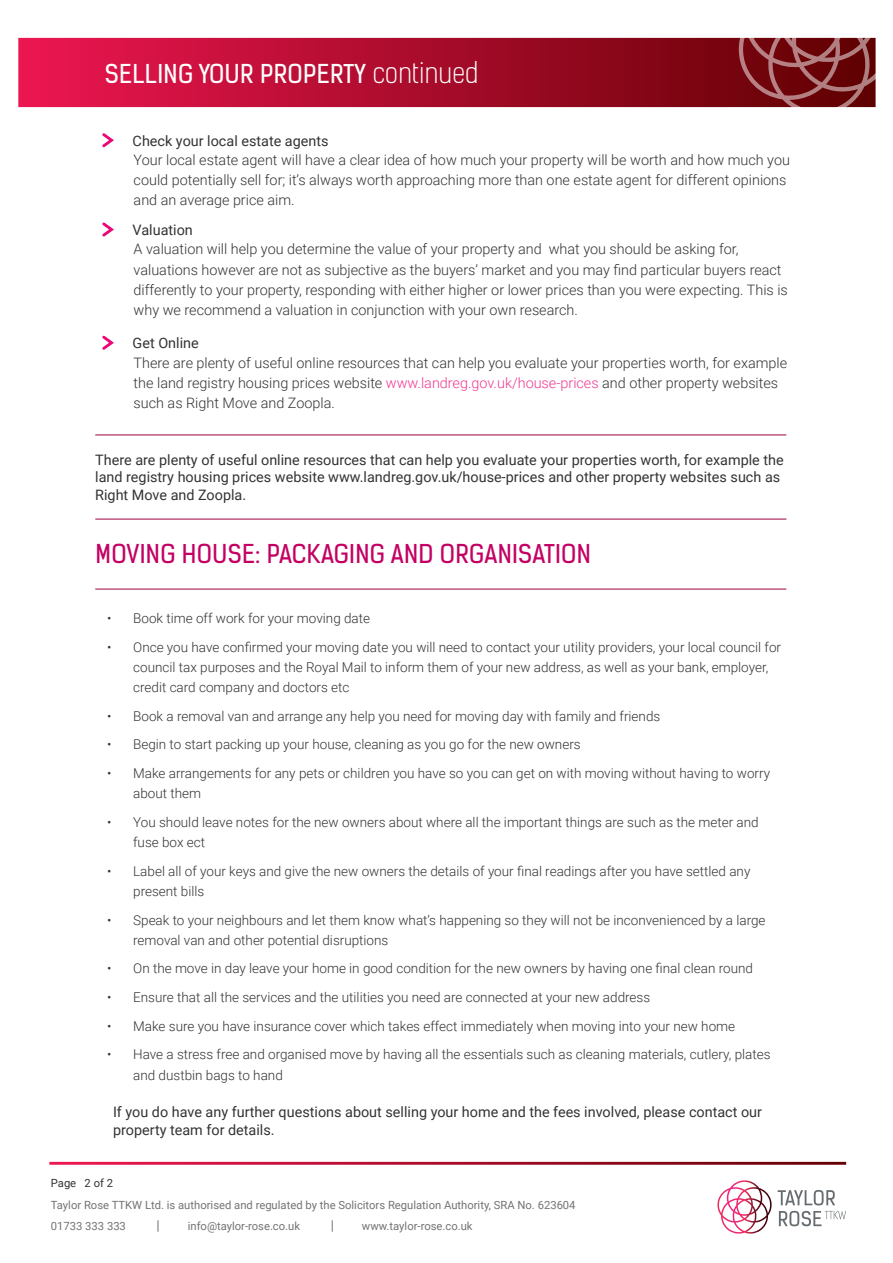
<style>
.page{position:relative;width:893px;height:1263px;background:#fff}
.page>*{position:absolute;margin:0;border:0;box-sizing:border-box;transform-origin:0 0}
.t1{font:24.75px "Kelson Sans";letter-spacing:.015em;color:#c30063}
.t2{font:24.75px "Kelson Sans";letter-spacing:.015em;color:#fff}
.t3{font:300 14.4px/20.1px "Roboto";color:#333}
.t4{font:14.4px/17.2px "Roboto";color:#333}
.t5{font:300 13.5px/20.1px "Roboto";color:#333}
.t6{font:13.5px "Roboto";color:#737373}
.t7{font:11.25px "Roboto";color:#737373}
.t8{font:11.25px "Roboto";color:#333}
.s1{font-weight:300;font-size:27px}
.s2{color:#f03892}
</style>
<div class="page">
<hr style="left:95px;top:435px;width:691px;height:1px;background:#9d0040">
<hr style="left:95px;top:589px;width:691px;height:1px;background:#9d0040">
<svg style="left:778px;top:1190px;width:57px;height:15px"></svg>
<svg style="left:779px;top:1211px;width:67px;height:15px"></svg>
<svg style="left:717px;top:1180px;width:55px;height:53px"></svg>
<svg style="left:20px;top:40px;width:717px;height:65px;background:#b00c2f"></svg>
<svg style="left:737px;top:37px;width:139px;height:71px;background:#80292e"></svg>
<hr style="left:95px;top:519px;width:691px;height:1px;background:#9d0040">
<svg style="left:102px;top:133px;width:12px;height:15px"></svg>
<svg style="left:102px;top:335px;width:12px;height:15px"></svg>
<svg style="left:102px;top:222px;width:12px;height:15px"></svg>
<h1 class="t2" style="left:105px;top:59px;width:375px">SELLING YOUR PROPERTY <span class="s1">continued</span></h1>
<p class="t4" style="left:133px;top:131px;width:197px">Check your local estate agents</p>
<p class="t3" style="left:134px;top:149px;width:658px">Your local estate agent will have a clear idea of how much your property will be worth and how much you could potentially sell for; it’s always worth approaching more than one estate agent for different opinions and an average price aim.</p>
<p class="t4" style="left:133px;top:221px;width:62px">Valuation</p>
<p class="t3" style="left:134px;top:239px;width:656px">A valuation will help you determine the value of your property and what you should be asking for, valuations however are not as subjective as the buyers’ market and you may find particular buyers react differently to your property, responding with either higher or lower prices than you were expecting. This is why we recommend a valuation in conjunction with your own research.</p>
<p class="t4" style="left:133px;top:334px;width:68px">Get Online</p>
<p class="t3" style="left:134px;top:352px;width:655px">There are plenty of useful online resources that can help you evaluate your properties worth, for example the land registry housing prices website <span class="s2">www.landreg.gov.uk/house-prices</span> and other property websites such as Right Move and Zoopla.</p>
<p class="t4" style="left:95px;top:451px;width:690px">There are plenty of useful online resources that can help you evaluate your properties worth, for example the land registry housing prices website www.landreg.gov.uk/house-prices and other property websites such as<br>Right Move and Zoopla.</p>
<h1 class="t1" style="left:95px;top:539px;width:30px">MOVING</h1>
<h1 class="t1" style="left:182px;top:539px;width:16px">HOU</h1>
<h1 class="t1" style="left:228px;top:539px;width:107px">SE: PACKAGING</h1>
<h1 class="t1" style="left:391px;top:539px;width:15px">AND</h1>
<h1 class="t1" style="left:440px;top:539px;width:14px">ORGANI</h1>
<h1 class="t1" style="left:518px;top:539px;width:27px">SATION</h1>
<p class="t5" style="left:107px;top:608px;width:264px">• Book time off work for your moving date</p>
<p class="t5" style="left:133px;top:636px;width:649px;text-indent:-26px">• Once you have confirmed your moving date you will need to contact your utility providers, your local council for council tax purposes and the Royal Mail to inform them of your new address, as well as your bank, employer, credit card company and doctors etc</p>
<p class="t5" style="left:107px;top:705px;width:555px">• Book a removal van and arrange any help you need for moving day with family and friends</p>
<p class="t5" style="left:107px;top:734px;width:475px">• Begin to start packing up your house, cleaning as you go for the new owners</p>
<p class="t5" style="left:133px;top:763px;width:638px;text-indent:-26px">• Make arrangements for any pets or children you have so you can get on with moving without having to worry about them</p>
<p class="t5" style="left:133px;top:811px;width:627px;text-indent:-26px">• You should leave notes for the new owners about where all the important things are such as the meter and fuse box ect</p>
<p class="t5" style="left:133px;top:860px;width:619px;text-indent:-26px">• Label all of your keys and give the new owners the details of your final readings after you have settled any present bills</p>
<p class="t5" style="left:133px;top:909px;width:634px;text-indent:-26px">• Speak to your neighbours and let them know what’s happening so they will not be inconvenienced by a large removal van and other potential disruptions</p>
<p class="t5" style="left:107px;top:958px;width:647px">• On the move in day leave your home in good condition for the new owners by having one final clean round</p>
<p class="t5" style="left:107px;top:987px;width:544px">• Ensure that all the services and the utilities you need are connected at your new address</p>
<p class="t5" style="left:107px;top:1015px;width:629px">• Make sure you have insurance cover which takes effect immediately when moving into your new home</p>
<p class="t5" style="left:133px;top:1044px;width:639px;text-indent:-26px">• Have a stress free and organised move by having all the essentials such as cleaning materials, cutlery, plates and dustbin bags to hand</p>
<p class="t4" style="left:113px;top:1103px;width:650px">If you do have any further questions about selling your home and the fees involved, please contact our property team for details.</p>
<p class="t8" style="left:51px;top:1175px;width:64px">Page 2 of 2</p>
<p class="t7" style="left:51px;top:1197px;width:526px">Taylor Rose TTKW Ltd. is authorised and regulated by the Solicitors Regulation Authority, SRA No. 623604</p>
<p class="t7" style="left:51px;top:1218px;width:77px">01733 333 333</p>
<p class="t6" style="left:157px;top:1215px;width:5px">|</p>
<p class="t7" style="left:188px;top:1218px;width:114px">info@taylor-rose.co.uk</p>
<p class="t6" style="left:331px;top:1215px;width:5px">|</p>
<p class="t7" style="left:362px;top:1218px;width:112px">www.taylor-rose.co.uk</p>
</div>
